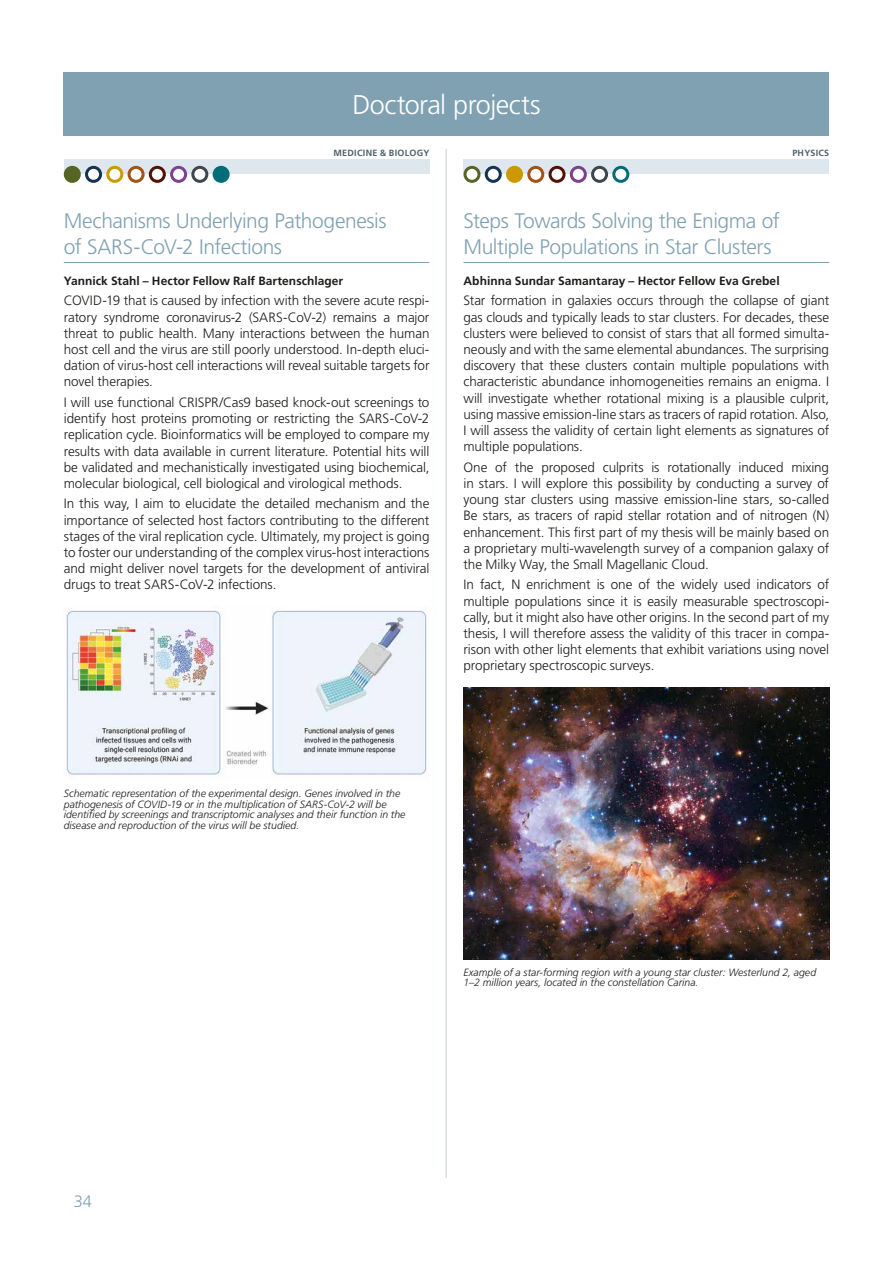
<style>
.page{position:relative;width:893px;height:1263px;background:#fff}
.page>*{position:absolute;margin:0;border:0;box-sizing:border-box;transform-origin:0 0}
.t1{font:300 27px "Frutiger LT Std";letter-spacing:-.02em;color:#fff}
.t2{font:300 21px/25.2px "Frutiger LT Std";letter-spacing:-.02em;color:#80a1b2}
.t3{font:300 16.5px "Frutiger LT Std";color:#80a1b2}
.t4{font:300 13.5px/16.2px "Frutiger LT Std";letter-spacing:-.005em;color:#1d1d1b;text-align:justify}
.t5{font:700 12px "Frutiger LT Std";letter-spacing:.005em;color:#1d1d1b}
.t6{font:italic 300 10.5px/10.5px "Frutiger LT Std";color:#1d1d1b}
.t7{font:700 9px "Frutiger LT Std";letter-spacing:.03em;color:#4e626d}
</style>
<div class="page">
<hr style="left:64px;top:262px;width:365px;height:1px;background:#80a1b2">
<hr style="left:463px;top:262px;width:366px;height:1px;background:#80a1b2">
<div style="left:64px;top:72px;width:765px;height:64px;background:#80a1b2"></div>
<div style="left:64px;top:159px;width:365px;height:15px;background:#dde7ed"></div>
<div style="left:65px;top:167px;width:14px;height:14px;background:#566524;border-radius:50%"></div>
<div style="left:64px;top:166px;width:17px;height:17px;border:3px solid #566524;border-radius:50%"></div>
<div style="left:87px;top:167px;width:14px;height:14px;background:#fff;border-radius:50%"></div>
<div style="left:85px;top:166px;width:17px;height:17px;border:3px solid #183254;border-radius:50%"></div>
<div style="left:108px;top:167px;width:14px;height:14px;background:#fff;border-radius:50%"></div>
<div style="left:106px;top:166px;width:17px;height:17px;border:3px solid #cc9903;border-radius:50%"></div>
<div style="left:129px;top:167px;width:14px;height:14px;background:#fff;border-radius:50%"></div>
<div style="left:128px;top:166px;width:17px;height:17px;border:3px solid #a55217;border-radius:50%"></div>
<div style="left:150px;top:167px;width:14px;height:14px;background:#fff;border-radius:50%"></div>
<div style="left:149px;top:166px;width:17px;height:17px;border:3px solid #541106;border-radius:50%"></div>
<div style="left:172px;top:167px;width:14px;height:14px;background:#fff;border-radius:50%"></div>
<div style="left:170px;top:166px;width:17px;height:17px;border:3px solid #7d4192;border-radius:50%"></div>
<div style="left:193px;top:167px;width:14px;height:14px;background:#fff;border-radius:50%"></div>
<div style="left:191px;top:166px;width:17px;height:17px;border:3px solid #3c474d;border-radius:50%"></div>
<div style="left:214px;top:167px;width:14px;height:14px;background:#006d79;border-radius:50%"></div>
<div style="left:213px;top:166px;width:17px;height:17px;border:3px solid #006d79;border-radius:50%"></div>
<img style="left:65px;top:610px;width:362px;height:165px">
<hr style="left:446px;top:149px;width:1px;height:1029px;background:#bdcfda">
<div style="left:463px;top:159px;width:366px;height:15px;background:#dde7ed"></div>
<div style="left:465px;top:167px;width:14px;height:14px;background:#fff;border-radius:50%"></div>
<div style="left:463px;top:166px;width:17px;height:17px;border:3px solid #566524;border-radius:50%"></div>
<div style="left:486px;top:167px;width:14px;height:14px;background:#fff;border-radius:50%"></div>
<div style="left:485px;top:166px;width:17px;height:17px;border:3px solid #183254;border-radius:50%"></div>
<div style="left:507px;top:167px;width:14px;height:14px;background:#cc9903;border-radius:50%"></div>
<div style="left:506px;top:166px;width:17px;height:17px;border:3px solid #cc9903;border-radius:50%"></div>
<div style="left:529px;top:167px;width:14px;height:14px;background:#fff;border-radius:50%"></div>
<div style="left:527px;top:166px;width:17px;height:17px;border:3px solid #a55217;border-radius:50%"></div>
<div style="left:550px;top:167px;width:14px;height:14px;background:#fff;border-radius:50%"></div>
<div style="left:549px;top:166px;width:17px;height:17px;border:3px solid #541106;border-radius:50%"></div>
<div style="left:571px;top:167px;width:14px;height:14px;background:#fff;border-radius:50%"></div>
<div style="left:570px;top:166px;width:17px;height:17px;border:3px solid #7d4192;border-radius:50%"></div>
<div style="left:593px;top:167px;width:14px;height:14px;background:#fff;border-radius:50%"></div>
<div style="left:591px;top:166px;width:17px;height:17px;border:3px solid #3c474d;border-radius:50%"></div>
<div style="left:614px;top:167px;width:14px;height:14px;background:#fff;border-radius:50%"></div>
<div style="left:612px;top:166px;width:17px;height:17px;border:3px solid #006d79;border-radius:50%"></div>
<img style="left:463px;top:687px;width:366px;height:272px">
<h1 class="t1" style="left:352px;top:90px;width:190px">Doctoral projects</h1>
<p class="t7" style="left:334px;top:147px;width:97px">MEDICINE &amp; BIOLOGY</p>
<p class="t7" style="left:792px;top:147px;width:38px">PHYSICS</p>
<h2 class="t2" style="left:64px;top:209px;width:324px">Mechanisms Underlying Pathogenesis of SARS-CoV-2 Infections</h2>
<p class="t5" style="left:64px;top:274px;width:281px">Yannick Stahl – Hector Fellow Ralf Bartenschlager</p>
<p class="t4" style="left:64px;top:293px;width:367px">COVID-19 that is caused by infection with the severe acute respi&shy;ratory syndrome coronavirus-2 (SARS-CoV-2) remains a major threat to public health. Many interactions between the human host cell and the virus are still poorly understood. In-depth eluci&shy;dation of virus-host cell interactions will reveal suitable targets for novel therapies.</p>
<p class="t4" style="left:64px;top:394px;width:367px">I will use functional CRISPR/Cas9 based knock-out screenings to identify host proteins promoting or restricting the SARS-CoV-2 replication cycle. Bioinformatics will be employed to compare my results with data available in current literature. Potential hits will be validated and mechanistically investigated using biochemical, molecular biological, cell biological and virological methods.</p>
<p class="t4" style="left:64px;top:496px;width:367px">In this way, I aim to elucidate the detailed mechanism and the importance of selected host factors contributing to the different stages of the viral replication cycle. Ultimately, my project is going to foster our understanding of the complex virus-host interactions and might deliver novel targets for the development of antiviral drugs to treat SARS-CoV-2 infections.</p>
<h2 class="t2" style="left:463px;top:209px;width:318px">Steps Towards Solving the Enigma of<br>Multiple Populations in Star Clusters</h2>
<p class="t5" style="left:463px;top:274px;width:318px">Abhinna Sundar Samantaray – Hector Fellow Eva Grebel</p>
<p class="t4" style="left:463px;top:293px;width:367px">Star formation in galaxies occurs through the collapse of giant gas clouds and typically leads to star clusters. For decades, these clusters were believed to consist of stars that all formed simulta&shy;neously and with the same elemental abundances. The surprising discovery that these clusters contain multiple populations with characteristic abundance inhomogeneities remains an enigma. I will investigate whether rotational mixing is a plausible culprit, using massive emission-line stars as tracers of rapid rotation. Also, I will assess the validity of certain light elements as signatures of multiple populations.</p>
<p class="t4" style="left:463px;top:459px;width:367px">One of the proposed culprits is rotationally induced mixing in stars. I will explore this possibility by conducting a survey of young star clusters using massive emission-line stars, so-called Be stars, as tracers of rapid stellar rotation and of nitrogen (N) enhancement. This first part of my thesis will be mainly based on a proprietary multi-wavelength survey of a companion galaxy of the Milky Way, the Small Magellanic Cloud.</p>
<p class="t4" style="left:463px;top:577px;width:367px">In fact, N enrichment is one of the widely used indicators of multiple populations since it is easily measurable spectroscopi&shy;cally, but it might also have other origins. In the second part of my thesis, I will therefore assess the validity of this tracer in compa&shy;rison with other light elements that exhibit variations using novel proprietary spectroscopic surveys.</p>
<p class="t6" style="left:64px;top:788px;width:343px">Schematic representation of the experimental design. Genes involved in the pathogenesis of COVID-19 or in the multiplication of SARS-CoV-2 will be identified by screenings and transcriptomic analyses and their function in the disease and reproduction of the virus will be studied.</p>
<p class="t6" style="left:463px;top:967px;width:354px">Example of a star-forming region with a young star cluster: Westerlund 2, aged<br>1–2 million years, located in the constellation Carina.</p>
<p class="t3" style="left:74px;top:1192px;width:20px">34</p>
</div>
